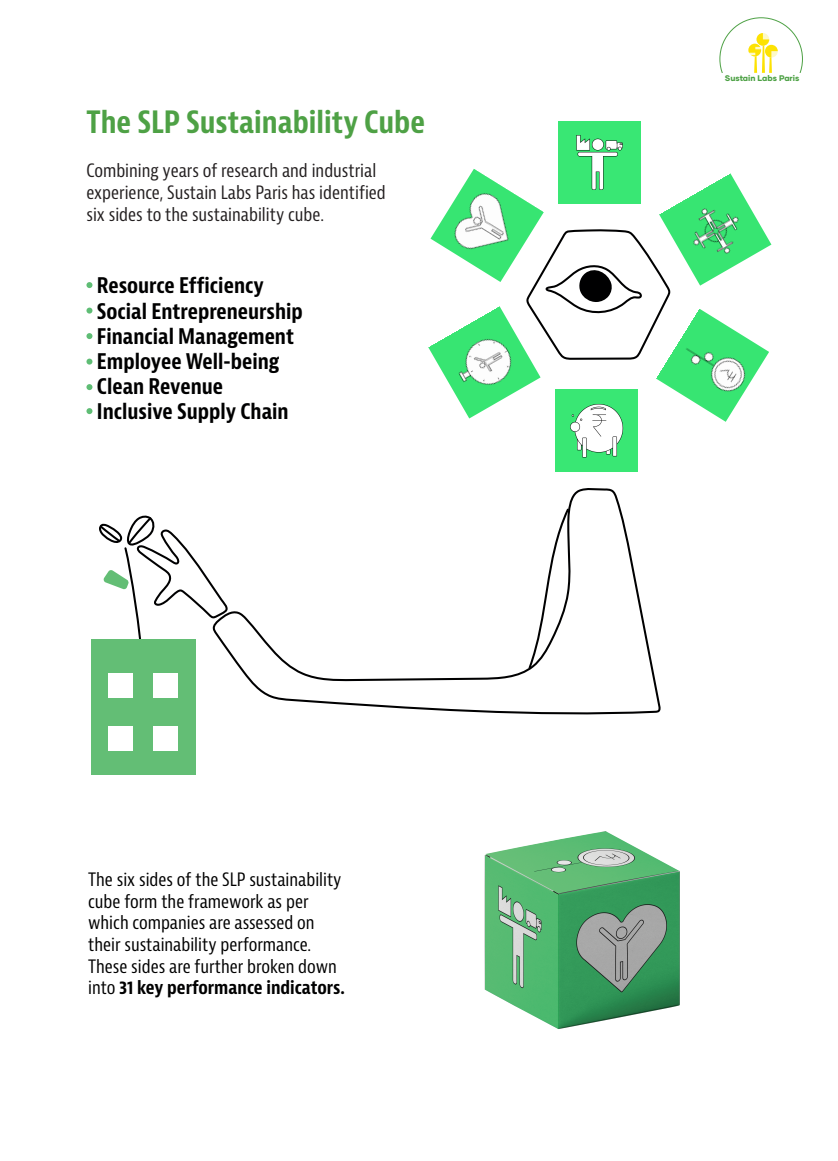
<style>
.page{position:relative;width:838px;height:1161px;background:#fff}
.page>*{position:absolute;margin:0;border:0;box-sizing:border-box;transform-origin:0 0}
.t1{font:700 condensed 30px "Bernina Sans";color:#4ea145}
.t2{font:700 condensed 21px/25.2px "Bernina Sans";color:#000001}
.t3{font:condensed 18px/21.6px "Bernina Sans";color:#000001}
.t4{font:condensed 18px/21.6px "Bernina Sans";color:#231f20}
.t5{font:800 8.25px "Gilmer";color:#4da145}
.s1{font-weight:700}
</style>
<div class="page">
<svg style="left:719px;top:18px;width:83px;height:55px"></svg>
<svg style="left:86px;top:282px;width:6px;height:6px"></svg>
<svg style="left:86px;top:308px;width:6px;height:6px"></svg>
<svg style="left:86px;top:333px;width:6px;height:6px"></svg>
<svg style="left:86px;top:359px;width:6px;height:6px"></svg>
<svg style="left:86px;top:384px;width:6px;height:6px"></svg>
<svg style="left:86px;top:408px;width:6px;height:6px"></svg>
<img style="left:558px;top:122px;width:83px;height:82px">
<img style="left:555px;top:389px;width:83px;height:82px">
<img style="left:428px;top:306px;width:112px;height:112px">
<img style="left:659px;top:173px;width:112px;height:113px">
<img style="left:430px;top:169px;width:114px;height:113px">
<img style="left:656px;top:309px;width:113px;height:113px">
<svg style="left:230px;top:488px;width:431px;height:227px"></svg>
<svg style="left:99px;top:515px;width:131px;height:140px"></svg>
<svg style="left:527px;top:507px;width:43px;height:163px"></svg>
<svg style="left:525px;top:228px;width:146px;height:133px"></svg>
<img style="left:484px;top:831px;width:196px;height:198px">
<div style="left:91px;top:639px;width:105px;height:135px;background:#63be75"></div>
<div style="left:153px;top:726px;width:24px;height:24px;background:#fff"></div>
<div style="left:108px;top:726px;width:24px;height:24px;background:#fff"></div>
<div style="left:153px;top:673px;width:24px;height:24px;background:#fff"></div>
<div style="left:108px;top:673px;width:24px;height:24px;background:#fff"></div>
<h1 class="t1" style="left:86px;top:103px;width:340px">The SLP Sustainability Cube</h1>
<p class="t4" style="left:86px;top:161px;width:301px">Combining years of research and industrial experience, Sustain Labs Paris has identified six sides to the sustainability cube.</p>
<p class="t2" style="left:97px;top:274px;width:207px">Resource Efficiency<br>Social Entrepreneurship<br>Financial Management<br>Employee Well-being<br>Clean Revenue<br>Inclusive Supply Chain</p>
<p class="t3" style="left:88px;top:869px;width:258px">The six sides of the SLP sustainability cube form the framework as per which companies are assessed on their sustainability performance.<br>These sides are further broken down into <span class="s1">31 key performance indicators.</span></p>
<p class="t5" style="left:725px;top:73px;width:76px">Sustain Labs Paris</p>
</div>
